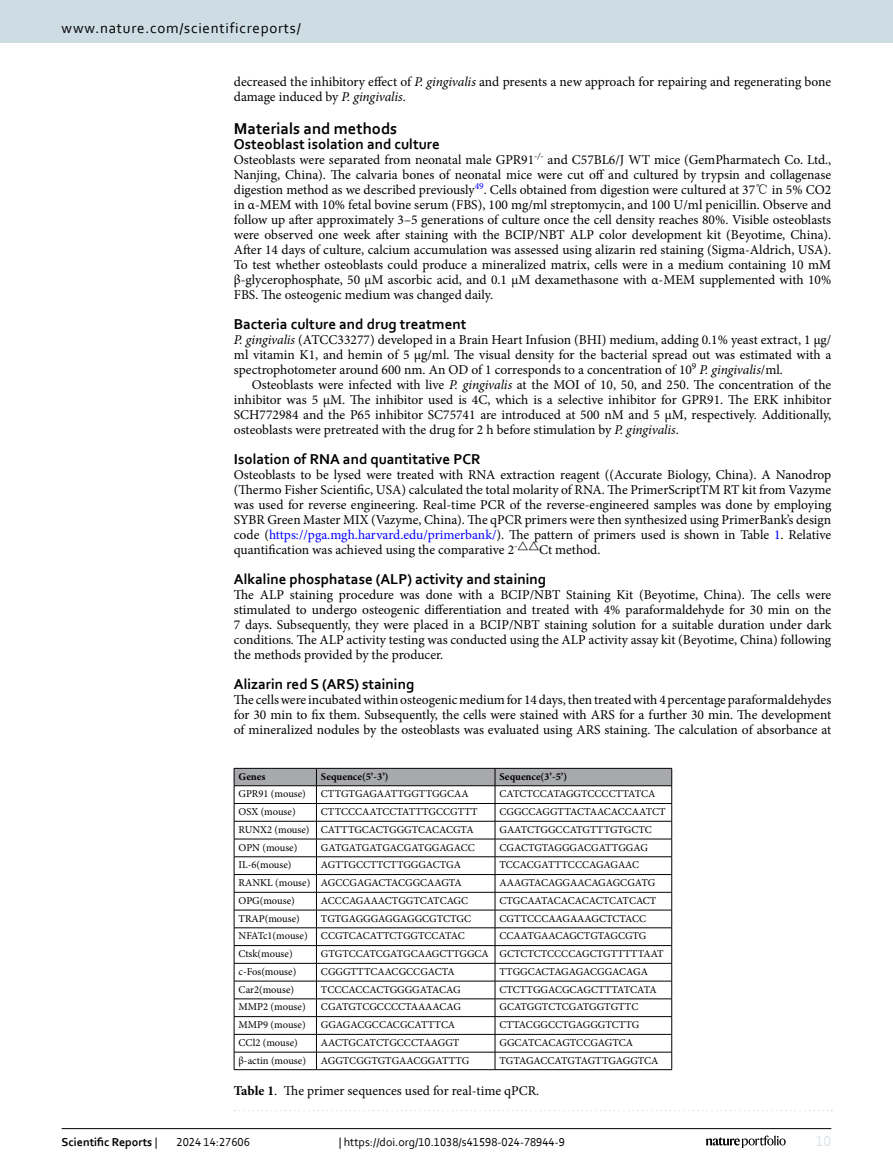
<style>
.page{position:relative;width:893px;height:1174px;background:#fff}
.page>*{position:absolute;margin:0;border:0;box-sizing:border-box;transform-origin:0 0}
.Head_1{font:700 16.5px "Corbel";color:#000}
.Head_2{font:700 15px "Corbel";color:#000}
.t1{font:15px "Corbel";letter-spacing:.05em;color:#000}
.Head_2_After_1{font:700 15px "Corbel";color:#000}
.t2{font:15px "Corbel";color:#d9e4eb}
.Body_Text{font:13.5px/15px "Minion Pro";color:#000;text-align:justify}
.Body_Text_Indent{font:13.5px/15px "Minion Pro";color:#000;text-align:justify}
.Table_Caption{font:13.5px "Minion Pro";color:#000}
.t3{font:12px "Corbel";color:#000}
.t4{font:700 12px "Corbel";color:#000}
.Table_Body{font:10.5px "Minion Pro";color:#000}
.Table_Head{font:700 10.5px "Minion Pro";color:#000}
.s1{font-style:italic}
.s2{font-family:"Sim Sun"}
.s3{color:#00f}
.s4{font-weight:700}
.s5{font-weight:400}
</style>
<div class="page">
<hr style="left:316px;top:1069px;width:179px;height:1px;background:#000">
<svg style="left:234px;top:768px;width:438px;height:301px"></svg>
<hr style="left:495px;top:1069px;width:177px;height:1px;background:#000">
<hr style="left:234px;top:1069px;width:82px;height:1px;background:#000">
<svg style="left:235px;top:1110px;width:597px;height:1px"></svg>
<hr style="left:62px;top:1128px;width:769px;height:1px;background:#000">
<svg style="left:706px;top:1135px;width:80px;height:12px"></svg>
<div style="left:0;top:0;width:893px;height:43px;background:#cedde4"></div>
<p class="t1" style="left:62px;top:18px;width:241px">www.nature.com/scientificreports/</p>
<p class="Body_Text" style="left:234px;top:74px;width:599px">decreased the inhibitory effect of <span class="s1">P. gingivalis</span> and presents a new approach for repairing and regenerating bone damage induced by <span class="s1">P. gingivalis</span>.</p>
<p class="Head_1" style="left:234px;top:118px;width:165px">Materials and methods</p>
<p class="Head_2_After_1" style="left:234px;top:134px;width:207px">Osteoblast isolation and culture</p>
<p class="Body_Text" style="left:234px;top:152px;width:599px">Osteoblasts were separated from neonatal male GPR91<sup>-/-</sup> and C57BL6/J WT mice (GemPharmatech Co. Ltd., Nanjing, China). The calvaria bones of neonatal mice were cut off and cultured by trypsin and collagenase digestion method as we described previously<sup>49</sup>. Cells obtained from digestion were cultured at 37<span class="s2">℃</span> in 5% CO2 in α-MEM with 10% fetal bovine serum (FBS), 100 mg/ml streptomycin, and 100 U/ml penicillin. Observe and follow up after approximately 3–5 generations of culture once the cell density reaches 80%. Visible osteoblasts were observed one week after staining with the BCIP/NBT ALP color development kit (Beyotime, China).<br>After 14 days of culture, calcium accumulation was assessed using alizarin red staining (Sigma-Aldrich, USA).<br>To test whether osteoblasts could produce a mineralized matrix, cells were in a medium containing 10 mM β-glycerophosphate, 50 μM ascorbic acid, and 0.1 μM dexamethasone with α-MEM supplemented with 10% FBS. The osteogenic medium was changed daily.</p>
<p class="Head_2" style="left:234px;top:314px;width:234px">Bacteria culture and drug treatment</p>
<p class="Body_Text" style="left:234px;top:332px;width:599px"><span class="s1">P. gingivalis</span> (ATCC33277) developed in a Brain Heart Infusion (BHI) medium, adding 0.1% yeast extract, 1 μg/ ml vitamin K1, and hemin of 5 μg/ml. The visual density for the bacterial spread out was estimated with a spectrophotometer around 600 nm. An OD of 1 corresponds to a concentration of 10<sup>9</sup> <span class="s1">P. gingivalis</span>/ml.</p>
<p class="Body_Text_Indent" style="left:234px;top:377px;width:599px;text-indent:18px">Osteoblasts were infected with live <span class="s1">P. gingivalis</span> at the MOI of 10, 50, and 250. The concentration of the inhibitor was 5 μM. The inhibitor used is 4C, which is a selective inhibitor for GPR91. The ERK inhibitor SCH772984 and the P65 inhibitor SC75741 are introduced at 500 nM and 5 μM, respectively. Additionally, osteoblasts were pretreated with the drug for 2 h before stimulation by <span class="s1">P. gingivalis</span>.</p>
<p class="Head_2" style="left:234px;top:449px;width:248px">Isolation of RNA and quantitative PCR</p>
<p class="Body_Text" style="left:234px;top:467px;width:599px">Osteoblasts to be lysed were treated with RNA extraction reagent ((Accurate Biology, China). A Nanodrop (Thermo Fisher Scientific, USA) calculated the total molarity of RNA. The PrimerScriptTM RT kit from Vazyme was used for reverse engineering. Real-time PCR of the reverse-engineered samples was done by employing SYBR Green Master MIX (Vazyme, China). The qPCR primers were then synthesized using PrimerBank’s design code (<span class="s3">https://pga.mgh.harvard.edu/primerbank/</span>). The pattern of primers used is shown in Table <span class="s3">1</span>. Relative quantification was achieved using the comparative 2<sup>-</sup><sup>△△</sup>Ct method.</p>
<p class="Head_2" style="left:234px;top:569px;width:314px">Alkaline phosphatase (ALP) activity and staining</p>
<p class="Body_Text" style="left:234px;top:587px;width:599px">The ALP staining procedure was done with a BCIP/NBT Staining Kit (Beyotime, China). The cells were stimulated to undergo osteogenic differentiation and treated with 4% paraformaldehyde for 30 min on the 7 days. Subsequently, they were placed in a BCIP/NBT staining solution for a suitable duration under dark conditions. The ALP activity testing was conducted using the ALP activity assay kit (Beyotime, China) following the methods provided by the producer.</p>
<p class="Head_2" style="left:234px;top:674px;width:182px">Alizarin red S (ARS) staining</p>
<p class="Body_Text" style="left:234px;top:692px;width:599px">The cells were incubated within osteogenic medium for 14 days, then treated with 4 percentage paraformaldehydes for 30 min to fix them. Subsequently, the cells were stained with ARS for a further 30 min. The development of mineralized nodules by the osteoblasts was evaluated using ARS staining. The calculation of absorbance at</p>
<p class="Table_Head" style="left:239px;top:769px;width:28px">Genes</p>
<p class="Table_Head" style="left:321px;top:769px;width:69px">Sequence(5’-3’)</p>
<p class="Table_Head" style="left:499px;top:769px;width:69px">Sequence(3’-5’)</p>
<p class="Table_Body" style="left:239px;top:787px;width:69px">GPR91 (mouse)</p>
<p class="Table_Body" style="left:321px;top:787px;width:149px">CTTGTGAGAATTGGTTGGCAA</p>
<p class="Table_Body" style="left:499px;top:787px;width:157px">CATCTCCATAGGTCCCCTTATCA</p>
<p class="Table_Body" style="left:239px;top:804px;width:59px">OSX (mouse)</p>
<p class="Table_Body" style="left:321px;top:804px;width:158px">CTTCCCAATCCTATTTGCCGTTT</p>
<p class="Table_Body" style="left:499px;top:804px;width:168px">CGGCCAGGTTACTAACACCAATCT</p>
<p class="Table_Body" style="left:239px;top:822px;width:72px">RUNX2 (mouse)</p>
<p class="Table_Body" style="left:321px;top:822px;width:154px">CATTTGCACTGGGTCACACGTA</p>
<p class="Table_Body" style="left:499px;top:822px;width:154px">GAATCTGGCCATGTTTGTGCTC</p>
<p class="Table_Body" style="left:239px;top:840px;width:60px">OPN (mouse)</p>
<p class="Table_Body" style="left:321px;top:840px;width:155px">GATGATGATGACGATGGAGACC</p>
<p class="Table_Body" style="left:499px;top:840px;width:150px">CGACTGTAGGGACGATTGGAG</p>
<p class="Table_Body" style="left:239px;top:858px;width:54px">IL-6(mouse)</p>
<p class="Table_Body" style="left:321px;top:858px;width:142px">AGTTGCCTTCTTGGGACTGA</p>
<p class="Table_Body" style="left:499px;top:858px;width:141px">TCCACGATTTCCCAGAGAAC</p>
<p class="Table_Body" style="left:239px;top:875px;width:73px">RANKL (mouse)</p>
<p class="Table_Body" style="left:321px;top:875px;width:142px">AGCCGAGACTACGGCAAGTA</p>
<p class="Table_Body" style="left:499px;top:875px;width:157px">AAAGTACAGGAACAGAGCGATG</p>
<p class="Table_Body" style="left:239px;top:893px;width:58px">OPG(mouse)</p>
<p class="Table_Body" style="left:321px;top:893px;width:149px">ACCCAGAAACTGGTCATCAGC</p>
<p class="Table_Body" style="left:499px;top:893px;width:158px">CTGCAATACACACACTCATCACT</p>
<p class="Table_Body" style="left:239px;top:911px;width:63px">TRAP(mouse)</p>
<p class="Table_Body" style="left:321px;top:911px;width:152px">TGTGAGGGAGGAGGCGTCTGC</p>
<p class="Table_Body" style="left:499px;top:911px;width:148px">CGTTCCCAAGAAAGCTCTACC</p>
<p class="Table_Body" style="left:239px;top:929px;width:71px">NFATc1(mouse)</p>
<p class="Table_Body" style="left:321px;top:929px;width:145px">CCGTCACATTCTGGTCCATAC</p>
<p class="Table_Body" style="left:499px;top:929px;width:148px">CCAATGAACAGCTGTAGCGTG</p>
<p class="Table_Body" style="left:239px;top:946px;width:56px">Ctsk(mouse)</p>
<p class="Table_Body" style="left:321px;top:946px;width:169px">GTGTCCATCGATGCAAGCTTGGCA</p>
<p class="Table_Body" style="left:499px;top:946px;width:166px">GCTCTCTCCCCAGCTGTTTTTAAT</p>
<p class="Table_Body" style="left:239px;top:964px;width:59px">c-Fos(mouse)</p>
<p class="Table_Body" style="left:321px;top:964px;width:135px">CGGGTTTCAACGCCGACTA</p>
<p class="Table_Body" style="left:499px;top:964px;width:150px">TTGGCACTAGAGACGGACAGA</p>
<p class="Table_Body" style="left:239px;top:982px;width:57px">Car2(mouse)</p>
<p class="Table_Body" style="left:321px;top:982px;width:141px">TCCCACCACTGGGGATACAG</p>
<p class="Table_Body" style="left:499px;top:982px;width:159px">CTCTTGGACGCAGCTTTATCATA</p>
<p class="Table_Body" style="left:239px;top:1000px;width:69px">MMP2 (mouse)</p>
<p class="Table_Body" style="left:321px;top:1000px;width:142px">CGATGTCGCCCCTAAAACAG</p>
<p class="Table_Body" style="left:499px;top:1000px;width:140px">GCATGGTCTCGATGGTGTTC</p>
<p class="Table_Body" style="left:239px;top:1017px;width:69px">MMP9 (mouse)</p>
<p class="Table_Body" style="left:321px;top:1017px;width:136px">GGAGACGCCACGCATTTCA</p>
<p class="Table_Body" style="left:499px;top:1017px;width:141px">CTTACGGCCTGAGGGTCTTG</p>
<p class="Table_Body" style="left:239px;top:1035px;width:61px">CCl2 (mouse)</p>
<p class="Table_Body" style="left:321px;top:1035px;width:140px">AACTGCATCTGCCCTAAGGT</p>
<p class="Table_Body" style="left:499px;top:1035px;width:135px">GGCATCACAGTCCGAGTCA</p>
<p class="Table_Body" style="left:239px;top:1053px;width:69px">β-actin (mouse)</p>
<p class="Table_Body" style="left:321px;top:1053px;width:150px">AGGTCGGTGTGAACGGATTTG</p>
<p class="Table_Body" style="left:499px;top:1053px;width:161px">TGTAGACCATGTAGTTGAGGTCA</p>
<p class="Table_Caption" style="left:234px;top:1082px;width:307px"><span class="s4">Table 1</span>. The primer sequences used for real-time qPCR.</p>
<p class="t4" style="left:62px;top:1134px;width:97px">Scientific Reports <span class="s5">|</span></p>
<p class="t3" style="left:177px;top:1134px;width:75px">2024 14:27606</p>
<p class="t3" style="left:339px;top:1134px;width:228px">| https://doi.org/10.1038/s41598-024-78944-9</p>
<p class="t2" style="left:816px;top:1132px;width:17px">10</p>
</div>
